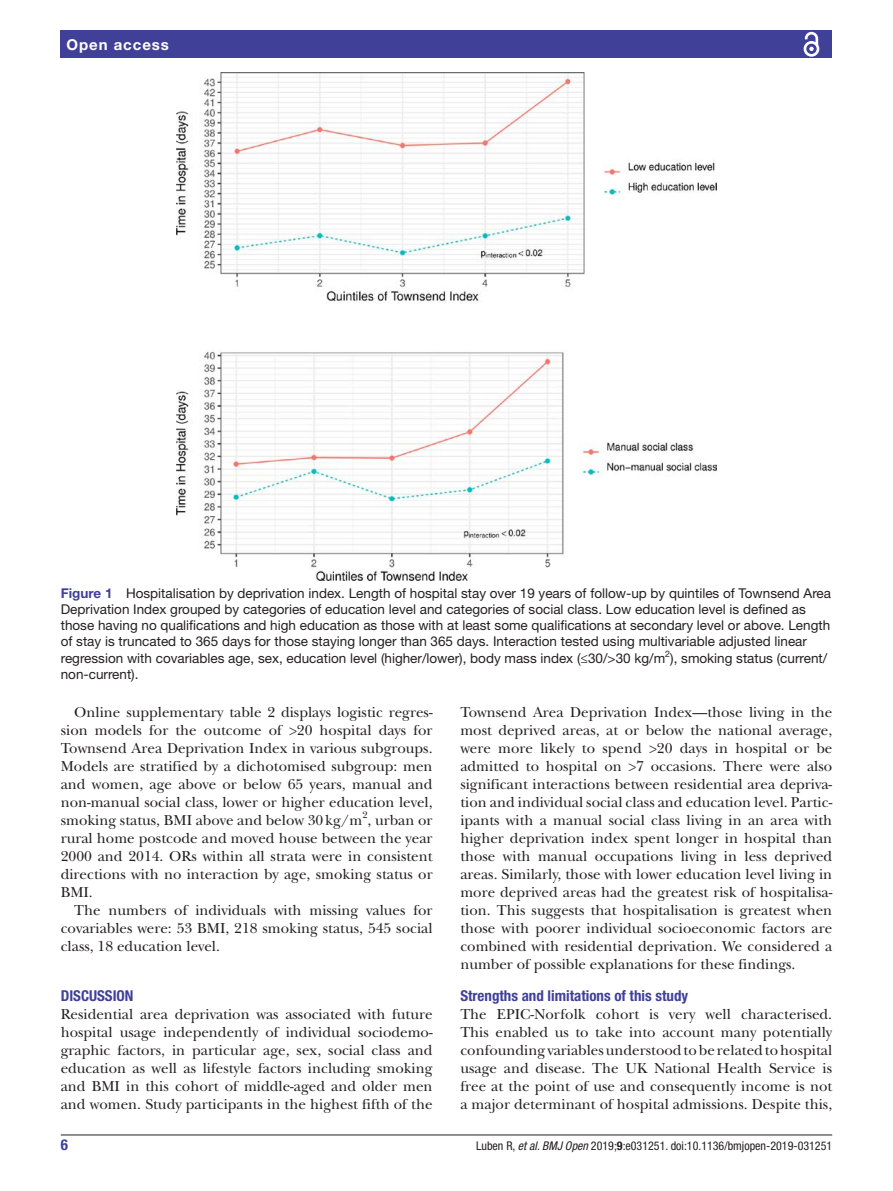
<style>
.page{position:relative;width:893px;height:1191px;background:#fff}
.page>*{position:absolute;margin:0;border:0;box-sizing:border-box;transform-origin:0 0}
.t1{font:15px/18px "New Baskerville";color:#231f20;text-align:justify}
.t2{font:700 condensed 15px "Helvetica Neue LT Std";color:#414099}
.t3{font:700 15px "Helvetica Neue LT Std";letter-spacing:.065em;color:#fff}
.t4{font:13.5px/16.2px "Helvetica Neue LT Std";color:#231f20}
.t5{font:condensed 12px "Helvetica Neue LT Std";color:#231f20}
.t6{font:9.9px "New Baskerville";color:#231f20}
.s1{font-weight:700;color:#414099}
.s2{font-style:italic}
.s3{font-weight:700}
</style>
<div class="page">
<hr style="left:61px;top:1134px;width:771px;height:1px;background:#231f20">
<div style="left:61px;top:31px;width:771px;height:27px;background:#414099"></div>
<svg style="left:803px;top:31px;width:17px;height:26px"></svg>
<img style="left:176px;top:73px;width:540px;height:507px">
<p class="t3" style="left:66px;top:35px;width:104px">Open access</p>
<p class="t4" style="left:61px;top:584px;width:772px"><span class="s1">Figure 1</span> Hospitalisation by deprivation index. Length of hospital stay over 19 years of follow-up by quintiles of Townsend Area Deprivation Index grouped by categories of education level and categories of social class. Low education level is defined as those having no qualifications and high education as those with at least some qualifications at secondary level or above. Length of stay is truncated to 365 days for those staying longer than 365 days. Interaction tested using multivariable adjusted linear regression with covariables age, sex, education level (higher/lower), body mass index (≤30/&gt;30 kg/m<sup>2</sup>), smoking status (current/ non-current).</p>
<p class="t1" style="left:61px;top:703px;width:373px;text-indent:14px">Online supplementary table 2 displays logistic regres&shy;sion models for the outcome of &gt;20 hospital days for Townsend Area Deprivation Index in various subgroups.<br>Models are stratified by a dichotomised subgroup: men and women, age above or below 65 years, manual and non-manual social class, lower or higher education level, smoking status, BMI above and below 30kg/m , urban or</p>
<p class="t1" style="left:460px;top:703px;width:373px">Townsend Area Deprivation Index—those living in the most deprived areas, at or below the national average, were more likely to spend &gt;20 days in hospital or be admitted to hospital on &gt;7 occasions. There were also significant interactions between residential area depriva&shy;tion and individual social class and education level. Partic&shy;ipants with a manual social class living in an area with higher deprivation index spent longer in hospital than those with manual occupations living in less deprived areas. Similarly, those with lower education level living in more deprived areas had the greatest risk of hospitalisa&shy;tion. This suggests that hospitalisation is greatest when those with poorer individual socioeconomic factors are combined with residential deprivation. We considered a number of possible explanations for these findings.</p>
<p class="t2" style="left:460px;top:987px;width:229px">Strengths and limitations of this study</p>
<p class="t1" style="left:460px;top:1005px;width:373px">The EPIC-Norfolk cohort is very well characterised.<br>This enabled us to take into account many potentially confounding variables understood to be related to hospital usage and disease. The UK National Health Service is free at the point of use and consequently income is not a major determinant of hospital admissions. Despite this,</p>
<p class="t6" style="left:362px;top:809px;width:7px">2</p>
<p class="t1" style="left:61px;top:829px;width:373px">rural home postcode and moved house between the year 2000 and 2014. ORs within all strata were in consistent directions with no interaction by age, smoking status or BMI.</p>
<p class="t1" style="left:61px;top:901px;width:373px;text-indent:14px">The numbers of individuals with missing values for covariables were: 53 BMI, 218 smoking status, 545 social class, 18 education level.</p>
<p class="t2" style="left:61px;top:987px;width:45px">Discussio</p>
<p class="t2" style="left:125px;top:987px;width:10px">n</p>
<p class="t1" style="left:61px;top:1005px;width:373px">Residential area deprivation was associated with future hospital usage independently of individual sociodemo&shy;graphic factors, in particular age, sex, social class and education as well as lifestyle factors including smoking and BMI in this cohort of middle-aged and older men and women. Study participants in the highest fifth of the</p>
<p class="t2" style="left:61px;top:1135px;width:9px">6</p>
<p class="t5" style="left:476px;top:1138px;width:358px">Luben R, <span class="s2">et al</span>. <span class="s2">BMJ Open</span> 2019;<span class="s3">9</span>:e031251. doi:10.1136/bmjopen-2019-031251</p>
</div>
